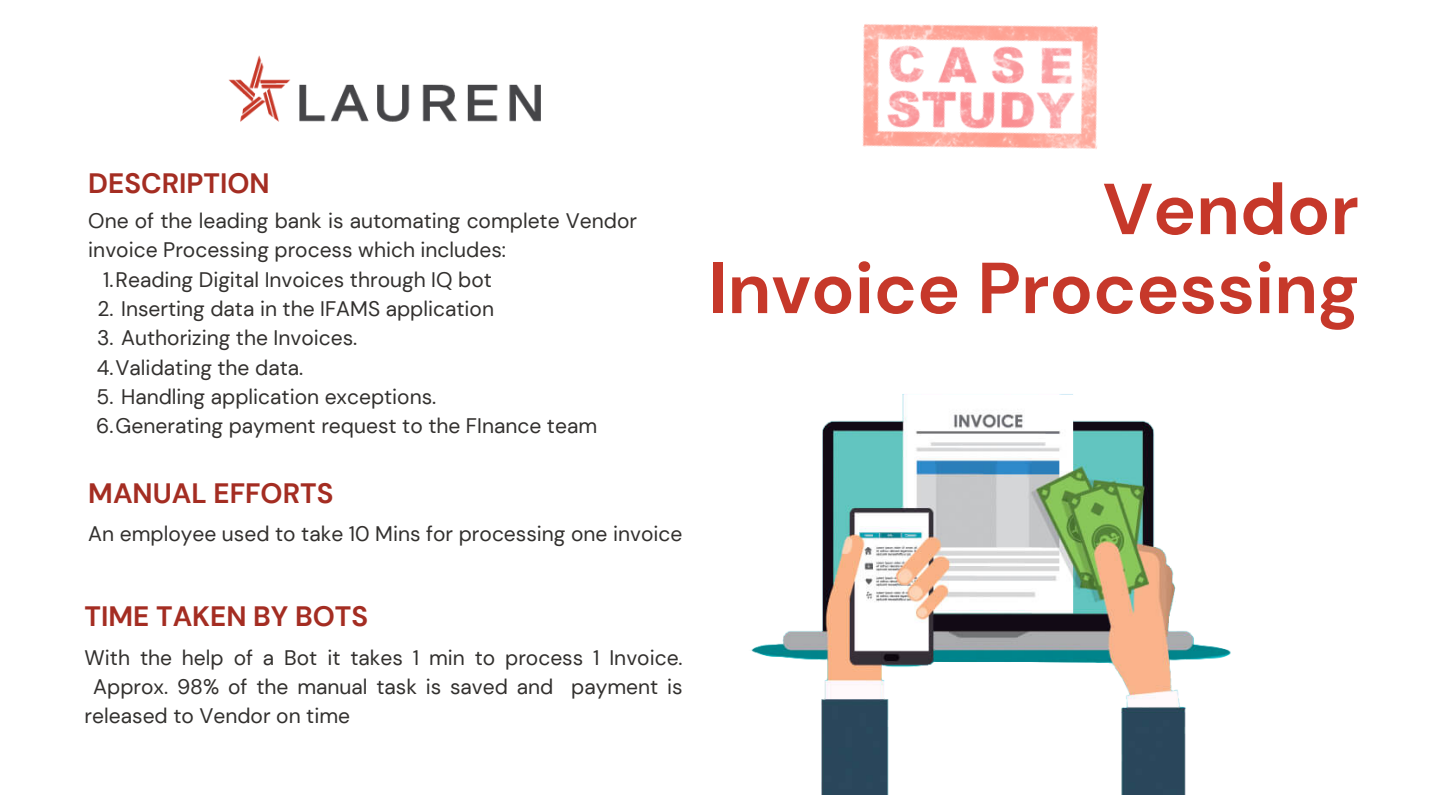
<style>
.page{position:relative;width:1440px;height:810px;background:#fff}
.page>*{position:absolute;margin:0;border:0;box-sizing:border-box;transform-origin:0 0}
.t1{font:700 72px "DM Sans";color:#c6382a}
.t2{font:700 28px "DM Sans";color:#a42d22}
.t3{font:21px/29.4px "DM Sans";color:#32302e}
</style>
<div class="page">
<img style="left:862px;top:24px;width:236px;height:125px">
<img style="left:751px;top:394px;width:480px;height:401px">
<img style="left:229px;top:55px;width:312px;height:67px">
<p class="t2" style="left:88px;top:165px;width:183px">DESCRIPTION</p>
<p class="t3" style="left:88px;top:206px;width:550px">One of the leading bank is automating complete Vendor invoice Processing process which includes:</p>
<p class="t3" style="left:103px;top:265px;width:390px">1.Reading Digital Invoices through IQ bot</p>
<p class="t3" style="left:97px;top:294px;width:398px">2. Inserting data in the IFAMS application</p>
<p class="t3" style="left:97px;top:323px;width:262px">3. Authorizing the Invoices.</p>
<p class="t3" style="left:97px;top:353px;width:208px">4.Validating the data.</p>
<p class="t3" style="left:97px;top:382px;width:341px">5. Handling application exceptions.</p>
<p class="t3" style="left:96px;top:412px;width:502px">6.Generating payment request to the FInance team</p>
<p class="t2" style="left:88px;top:475px;width:247px">MANUAL EFFORTS</p>
<p class="t3" style="left:88px;top:519px;width:596px">An employee used to take 10 Mins for processing one invoice</p>
<p class="t2" style="left:85px;top:599px;width:285px">TIME TAKEN BY BOTS</p>
<p class="t3" style="left:85px;top:643px;width:600px">With the help of a Bot it takes 1 min to process 1 Invoice.</p>
<p class="t3" style="left:93px;top:672px;width:591px">Approx. 98% of the manual task is saved and payment is</p>
<p class="t3" style="left:85px;top:701px;width:267px">released to Vendor on time</p>
<p class="t1" style="left:1103px;top:163px;width:258px">Vendor</p>
<p class="t1" style="left:709px;top:242px;width:652px">Invoice Processing</p>
</div>
